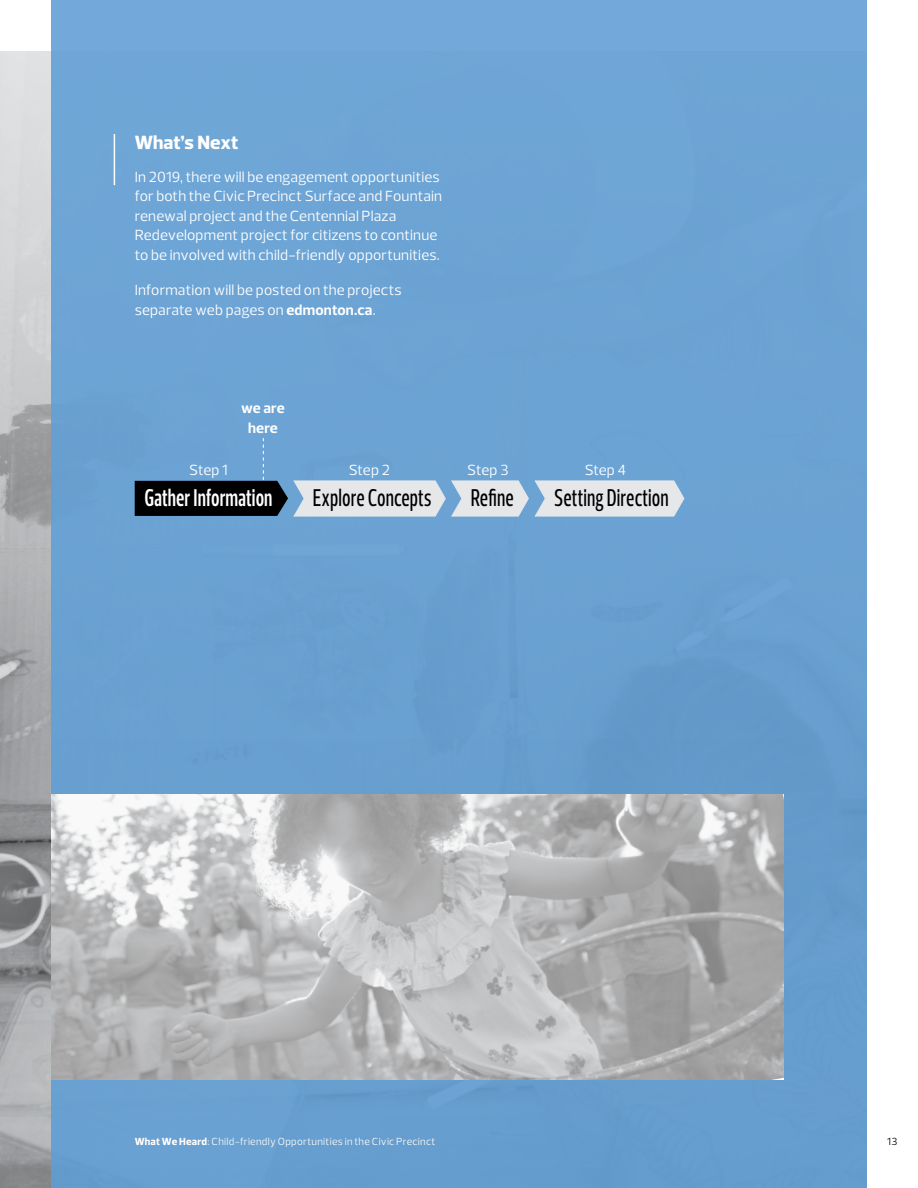
<style>
.page{position:relative;width:918px;height:1188px;background:#fff}
.page>*{position:absolute;margin:0;border:0;box-sizing:border-box;transform-origin:0 0}
.Cheveron_Text{font:500 24.75px "Prelo Compressed";color:#000}
.Cheveron_Text-2{font:600 24.75px "Prelo Compressed";color:#fff}
.PE_Heading_Doc{font:800 19.5px "Prelo";letter-spacing:.005em;color:#fff}
.PE_Body_Doc{font:15px/19.5px "Prelo";letter-spacing:.01em;color:#fff}
.PE_Body_Large_Docs{font:15px "Prelo";letter-spacing:-.015em;color:#fff}
.PE_Body_Large_Docs-2{font:700 15px/19.5px "Prelo";color:#fff;text-align:center}
.PE_Body_Small_Doc{font:10.5px "Prelo";letter-spacing:.025em;color:#fff}
.t1{font:10.5px "Prelo";color:#000}
.s1{font-weight:700}
.s2{font-weight:800}
</style>
<div class="page">
<img style="left:0;top:51px;width:51px;height:1137px">
<div style="left:51px;top:0;width:816px;height:1188px;background:#6ca3d4"></div>
<div style="left:51px;top:672px;width:816px;height:516px;background:#669ecf"></div>
<img style="left:51px;top:795px;width:732px;height:285px">
<hr style="left:114px;top:134px;width:1px;height:51px;background:#fff">
<svg style="left:535px;top:480px;width:149px;height:37px;background:#dbe1e6"></svg>
<svg style="left:135px;top:438px;width:394px;height:79px"></svg>
<p class="PE_Heading_Doc" style="left:135px;top:130px;width:105px">What’s Next</p>
<p class="PE_Body_Doc" style="left:135px;top:167px;width:309px">In 2019, there will be engagement opportunities for both the Civic Precinct Surface and Fountain renewal project and the Centennial Plaza Redevelopment project for citizens to continue to be involved with child-friendly opportunities.</p>
<p class="PE_Body_Doc" style="left:135px;top:281px;width:268px">Information will be posted on the projects separate web pages on <span class="s1">edmonton.ca</span>.</p>
<p class="PE_Body_Large_Docs-2" style="left:241px;top:398px;width:45px">we are here</p>
<p class="PE_Body_Large_Docs" style="left:189px;top:461px;width:40px">Step 1</p>
<p class="PE_Body_Large_Docs" style="left:349px;top:461px;width:43px">Step 2</p>
<p class="PE_Body_Large_Docs" style="left:467px;top:461px;width:43px">Step 3</p>
<p class="PE_Body_Large_Docs" style="left:585px;top:461px;width:43px">Step 4</p>
<p class="Cheveron_Text-2" style="left:144px;top:482px;width:130px">Gather Information</p>
<p class="Cheveron_Text" style="left:313px;top:483px;width:120px">Explore Concepts</p>
<p class="Cheveron_Text" style="left:471px;top:483px;width:45px">Refine</p>
<p class="Cheveron_Text" style="left:554px;top:483px;width:116px">Setting Direction</p>
<p class="PE_Body_Small_Doc" style="left:135px;top:1135px;width:302px"><span class="s2">What We Heard</span>: Child-friendly Opportunities in the Civic Precinct</p>
<p class="t1" style="left:887px;top:1135px;width:12px">13</p>
</div>
